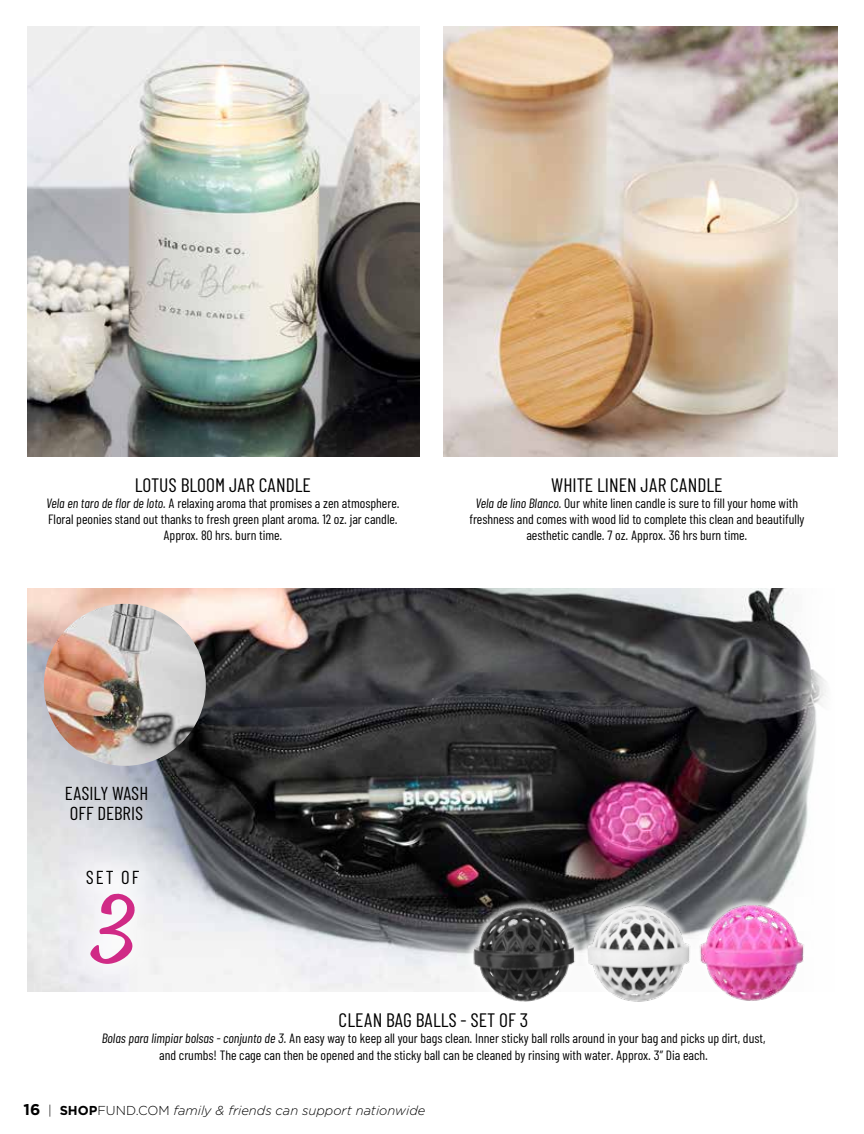
<style>
.page{position:relative;width:864px;height:1134px;background:#fff}
.page>*{position:absolute;margin:0;border:0;box-sizing:border-box;transform-origin:0 0}
.t1{font:53.55px "Good Feeling Script";color:#d02a86}
.t2{font:19.5px "Barlow Condensed";color:#000}
.t3{font:18.9px/19.8px "Barlow Condensed";color:#000}
.t4{font:13.5px/16.2px "Barlow Condensed";color:#000;text-align:center}
.t5{font:italic 300 12.9px "Gotham";color:#000}
.s1{font-style:italic}
.s2{font-weight:700;font-style:normal;font-size:15.6px}
.s3{font-style:normal}
.s4{font-weight:700;font-style:normal}
</style>
<div class="page">
<img style="left:444px;top:27px;width:394px;height:430px">
<img style="left:27px;top:588px;width:799px;height:404px">
<div style="left:59px;top:841px;width:107px;height:152px;background:#fff;opacity:.75"></div>
<div style="left:465px;top:899px;width:118px;height:110px;background:#fff;opacity:.75"></div>
<img style="left:463px;top:904px;width:115px;height:99px">
<div style="left:578px;top:897px;width:119px;height:112px;background:#fff;opacity:.75"></div>
<img style="left:574px;top:900px;width:118px;height:102px">
<div style="left:692px;top:896px;width:120px;height:113px;background:#fff;opacity:.75"></div>
<img style="left:690px;top:903px;width:125px;height:101px">
<img style="left:44px;top:604px;width:162px;height:162px;border-radius:81px">
<img style="left:27px;top:27px;width:393px;height:430px">
<h2 class="t2" style="left:135px;top:473px;width:178px">LOTUS BLOOM JAR CANDLE</h2>
<p class="t4" style="left:46px;top:495px;width:355px"><span class="s1">Vela en taro de flor de loto.</span> A relaxing aroma that promises a zen atmosphere.<br>Floral peonies stand out thanks to fresh green plant aroma. 12 oz. jar candle.<br>Approx. 80 hrs. burn time.</p>
<h2 class="t2" style="left:551px;top:473px;width:173px">WHITE LINEN JAR CANDLE</h2>
<p class="t4" style="left:469px;top:495px;width:337px"><span class="s1">Vela de lino Blanco.</span> Our white linen candle is sure to fill your home with freshness and comes with wood lid to complete this clean and beautifully aesthetic candle. 7 oz. Approx. 36 hrs burn time.</p>
<h3 class="t3" style="left:65px;top:783px;width:85px">EASILY WASH<br>OFF DEBRIS</h3>
<h3 class="t3" style="left:86px;top:867px;width:55px">SET OF</h3>
<h1 class="t1" style="left:90px;top:912px;width:46px">3</h1>
<h2 class="t2" style="left:339px;top:1008px;width:191px">CLEAN BAG BALLS - SET OF 3</h2>
<p class="t4" style="left:102px;top:1030px;width:665px"><span class="s1">Bolas para limpiar bolsas - conjunto de 3.</span> An easy way to keep all your bags clean. Inner sticky ball rolls around in your bag and picks up dirt, dust, and crumbs! The cage can then be opened and the sticky ball can be cleaned by rinsing with water. Approx. 3” Dia each.</p>
<p class="t5" style="left:24px;top:1102px;width:403px"><span class="s2">16</span> <span class="s3">|</span> <span class="s4">SHOP</span><span class="s3">FUND.COM</span> family &amp; friends can support nationwide</p>
</div>
